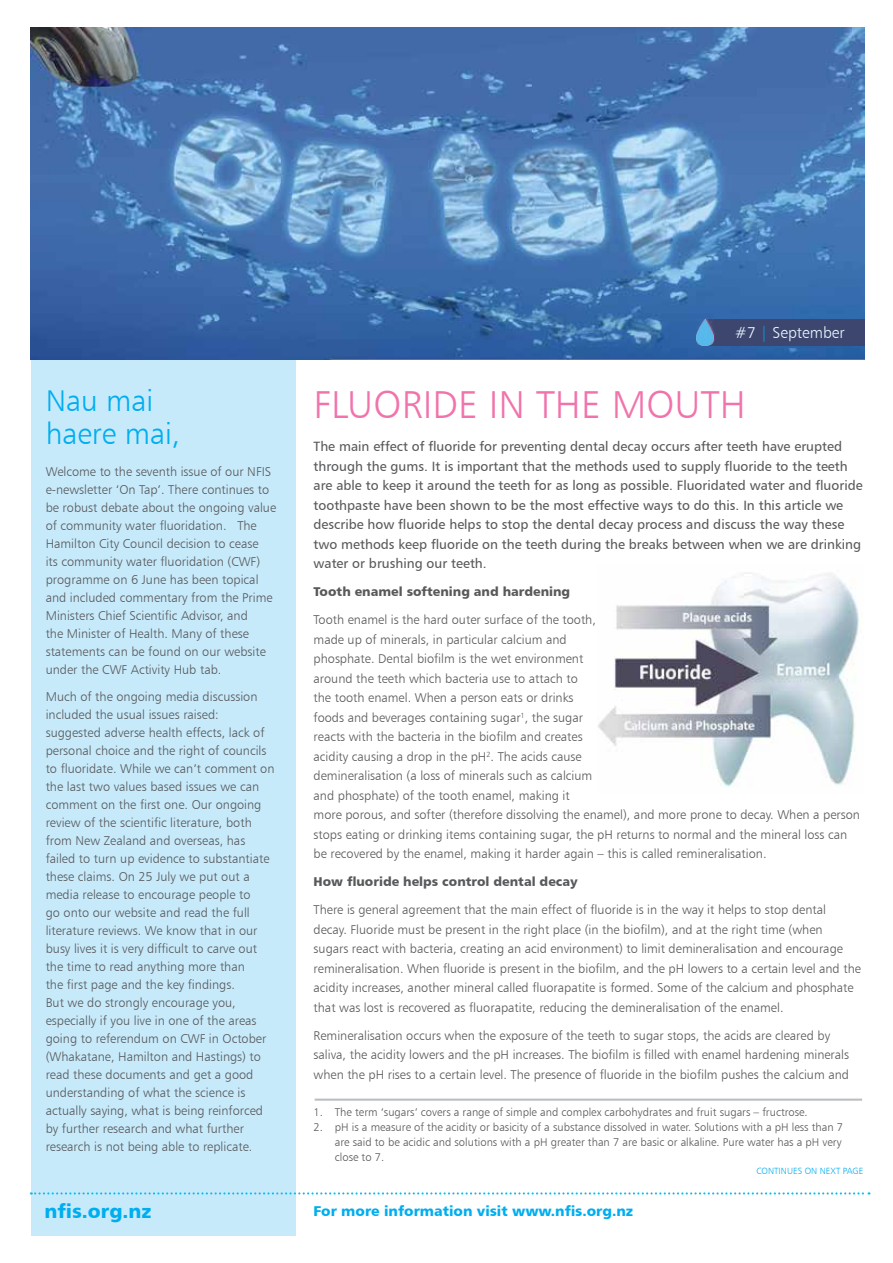
<style>
.page{position:relative;width:893px;height:1263px;background:#fff}
.page>*{position:absolute;margin:0;border:0;box-sizing:border-box;transform-origin:0 0}
.t1{font:39px "Humanist 777 BT Light B";color:#f173ac}
.t2{font:30px/33px "Humanist 777 BT Light B";color:#00aeef}
.t3{font:19.5px "Humanist 777 BT Black B";color:#00aeef}
.t4{font:15.75px "Humanist 777 BT Light B";color:#e9f7fe}
.t5{font:14.25px "Humanist 777 BT Black B";color:#00aeef}
.t6{font:13.5px/19.5px "Humanist 777 BT Roman B";color:#58595b}
.t7{font:12.75px/18px "Humanist 777 BT Light B";color:#58595b}
.t8{font:12.75px "Humanist 777 BT Black B";color:#58595b}
.t9{font:11.25px/15px "Humanist 777 BT Light B";color:#58595b}
.t10{font:9px "Humanist 777 BT Light B";color:#00aeef}
.s1{color:#00aeef}
</style>
<div class="page">
<div style="left:31px;top:340px;width:265px;height:895px;background:#c7eafb"></div>
<svg style="left:31px;top:1192px;width:838px;height:2px"></svg>
<img style="left:31px;top:28px;width:833px;height:331px">
<div style="left:705px;top:319px;width:159px;height:26px;background:#3c466f"></div>
<img style="left:697px;top:319px;width:17px;height:26px">
<img style="left:598px;top:573px;width:261px;height:214px">
<hr style="left:315px;top:1098px;width:547px;height:3px;background:#bcbec0">
<h2 class="t2" style="left:46px;top:384px;width:136px">Nau mai haere mai,</h2>
<p class="t7" style="left:46px;top:463px;width:232px">Welcome to the seventh issue of our NFIS e-newsletter ‘On Tap’. There continues to be robust debate about the ongoing value of community water fluoridation. The Hamilton City Council decision to cease<br>its community water fluoridation (CWF) programme on 6 June has been topical and included commentary from the Prime Ministers Chief Scientific Advisor, and<br>the Minister of Health. Many of these statements can be found on our website under the CWF Activity Hub tab.</p>
<p class="t7" style="left:46px;top:687px;width:230px">Much of the ongoing media discussion included the usual issues raised: suggested adverse health effects, lack of personal choice and the right of councils to fluoridate. While we can’t comment on the last two values based issues we can comment on the first one. Our ongoing review of the scientific literature, both from New Zealand and overseas, has failed to turn up evidence to substantiate these claims. On 25 July we put out a media release to encourage people to<br>go onto our website and read the full literature reviews. We know that in our busy lives it is very difficult to carve out the time to read anything more than<br>the first page and the key findings.<br>But we do strongly encourage you, especially if you live in one of the areas going to referendum on CWF in October (Whakatane, Hamilton and Hastings) to read these documents and get a good understanding of what the science is actually saying, what is being reinforced by further research and what further research is not being able to replicate.</p>
<h3 class="t3" style="left:45px;top:1199px;width:108px">nfis.org.nz</h3>
<p class="t4" style="left:735px;top:323px;width:111px">#7 <span class="s1">|</span> September</p>
<h1 class="t1" style="left:314px;top:380px;width:82px">Fluorid</h1>
<h1 class="t1" style="left:458px;top:380px;width:265px">e inthe mouth</h1>
<p class="t6" style="left:314px;top:436px;width:551px">The main effect of fluoride for preventing dental decay occurs after teeth have erupted through the gums. It is important that the methods used to supply fluoride to the teeth are able to keep it around the teeth for as long as possible. Fluoridated water and fluoride toothpaste have been shown to be the most effective ways to do this. In this article we describe how fluoride helps to stop the dental decay process and discuss the way these two methods keep fluoride on the teeth during the breaks between when we are drinking water or brushing our teeth.</p>
<p class="t8" style="left:314px;top:584px;width:258px">Tooth enamel softening and hardening</p>
<p class="t7" style="left:314px;top:610px;width:548px;line-height:19.5px">Tooth enamel is the hard outer surface of the tooth,<br>made up of minerals, in particular calcium and<br>phosphate. Dental biofilm is the wet environment<br>around the teeth which bacteria use to attach to<br>the tooth enamel. When a person eats or drinks<br>foods and beverages containing sugar<sup>1</sup>, the sugar<br>reacts with the bacteria in the biofilm and creates<br>acidity causing a drop in the pH<sup>2</sup>. The acids cause<br>demineralisation (a loss of minerals such as calcium<br>and phosphate) of the tooth enamel, making it<br>more porous, and softer (therefore dissolving the enamel), and more prone to decay. When a person stops eating or drinking items containing sugar, the pH returns to normal and the mineral loss can be recovered by the enamel, making it harder again – this is called remineralisation.</p>
<p class="t8" style="left:314px;top:874px;width:266px">How fluoride helps control dental decay</p>
<p class="t7" style="left:314px;top:900px;width:549px;line-height:19.5px">There is general agreement that the main effect of fluoride is in the way it helps to stop dental decay. Fluoride must be present in the right place (in the biofilm), and at the right time (when<br>sugars react with bacteria, creating an acid environment) to limit demineralisation and encourage remineralisation. When fluoride is present in the biofilm, and the pH lowers to a certain level and the acidity increases, another mineral called fluorapatite is formed. Some of the calcium and phosphate that was lost is recovered as fluorapatite, reducing the demineralisation of the enamel.</p>
<p class="t7" style="left:314px;top:1025px;width:537px;line-height:19.5px">Remineralisation occurs when the exposure of the teeth to sugar stops, the acids are cleared by saliva, the acidity lowers and the pH increases. The biofilm is filled with enamel hardening minerals when the pH rises to a certain level. The presence of fluoride in the biofilm pushes the calcium and</p>
<p class="t9" style="left:314px;top:1105px;width:496px">1. The term ‘sugars’ covers a range of simple and complex carbohydrates and fruit sugars – fructrose.</p>
<p class="t9" style="left:335px;top:1120px;width:510px;text-indent:-21px">2. pH is a measure of the acidity or basicity of a substance dissolved in water. Solutions with a pH less than 7 are said to be acidic and solutions with a pH greater than 7 are basic or alkaline. Pure water has a pH very close to 7.</p>
<p class="t5" style="left:314px;top:1202px;width:321px">For more information visit www.nfis.org.nz</p>
<p class="t10" style="left:756px;top:1165px;width:107px">CONTINUES ON NEXT PAGE</p>
</div>
